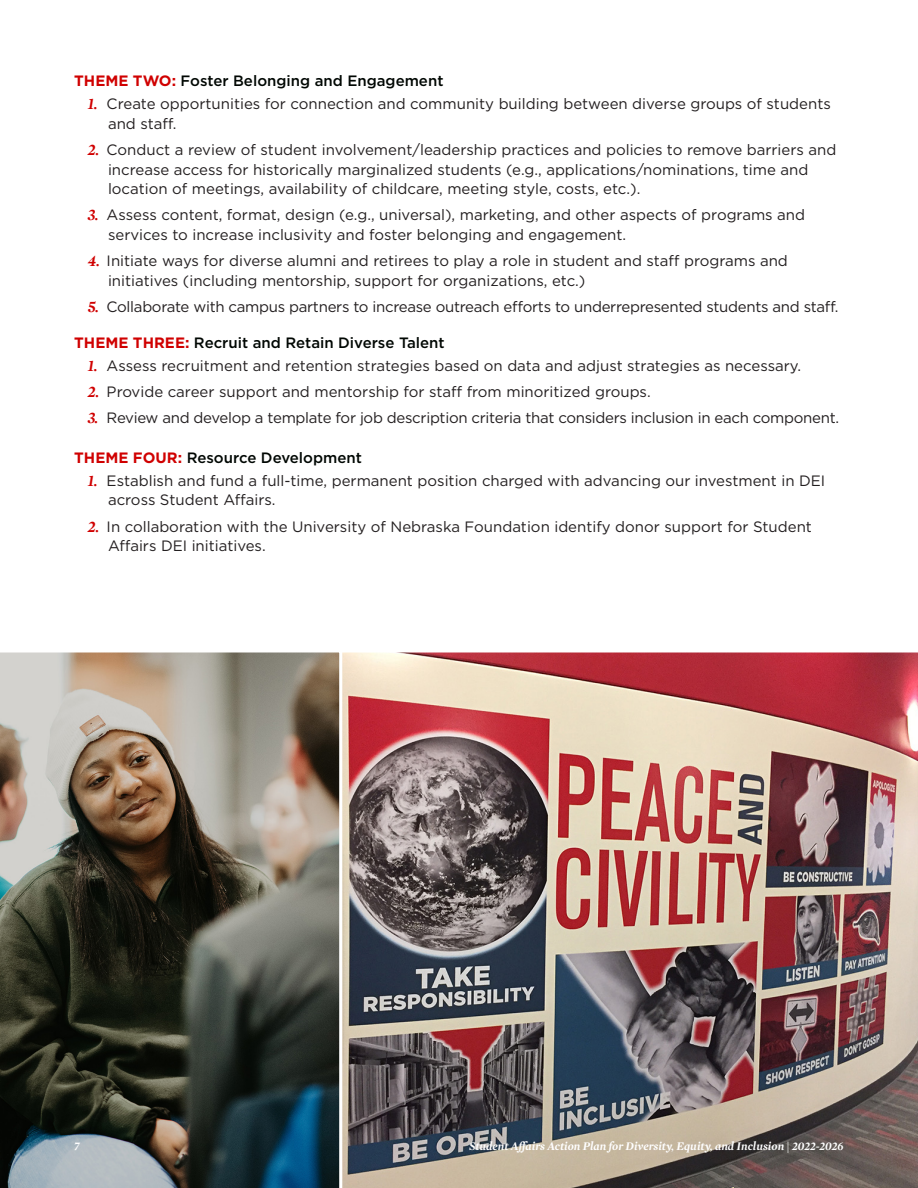
<style>
.page{position:relative;width:918px;height:1188px;background:#fff}
.page>*{position:absolute;margin:0;border:0;box-sizing:border-box;transform-origin:0 0}
.t1{font:15px/19.5px "Gotham";color:#231f20}
.t2{font:15px "Gotham";letter-spacing:-.02em;color:#231f20}
.t3{font:500 15px "Gotham";color:#010703}
.Page_Number{font:italic 700 12px "Mercury Display";color:#fff}
.s1{font-weight:700;color:#d00000}
.s2{font-family:"Mercury Display";font-weight:700;font-style:italic;font-size:16.5px;color:#d00000}
</style>
<div class="page">
<img style="left:342px;top:652px;width:576px;height:536px">
<img style="left:0;top:652px;width:340px;height:536px">
<h3 class="t3" style="left:74px;top:71px;width:371px"><span class="s1">THEME TWO:</span> Foster Belonging and Engagement</h3>
<p class="t1" style="left:108px;top:94px;width:724px;text-indent:-20px"><span class="s2">1.</span> Create opportunities for connection and community building between diverse groups of students and staff.</p>
<p class="t1" style="left:108px;top:140px;width:730px;text-indent:-20px"><span class="s2">2.</span> Conduct a review of student involvement/leadership practices and policies to remove barriers and increase access for historically marginalized students (e.g., applications/nominations, time and location of meetings, availability of childcare, meeting style, costs, etc.).</p>
<p class="t1" style="left:108px;top:205px;width:699px;text-indent:-20px"><span class="s2">3.</span> Assess content, format, design (e.g., universal), marketing, and other aspects of programs and services to increase inclusivity and foster belonging and engagement.</p>
<p class="t1" style="left:108px;top:251px;width:681px;text-indent:-20px"><span class="s2">4.</span> Initiate ways for diverse alumni and retirees to play a role in student and staff programs and initiatives (including mentorship, support for organizations, etc.)</p>
<p class="t2" style="left:88px;top:297px;width:752px"><span class="s2">5.</span> Collaborate with campus partners to increase outreach efforts to underrepresented students and staff.</p>
<h3 class="t3" style="left:74px;top:333px;width:372px"><span class="s1">THEME THREE:</span> Recruit and Retain Diverse Talent</h3>
<p class="t1" style="left:88px;top:355px;width:715px"><span class="s2">1.</span> Assess recruitment and retention strategies based on data and adjust strategies as necessary.</p>
<p class="t1" style="left:88px;top:382px;width:565px"><span class="s2">2.</span> Provide career support and mentorship for staff from minoritized groups.</p>
<p class="t2" style="left:88px;top:408px;width:753px"><span class="s2">3.</span> Review and develop a template for job description criteria that considers inclusion in each component.</p>
<h3 class="t3" style="left:74px;top:448px;width:289px"><span class="s1">THEME FOUR:</span> Resource Development</h3>
<p class="t1" style="left:108px;top:470px;width:719px;text-indent:-20px"><span class="s2">1.</span> Establish and fund a full-time, permanent position charged with advancing our investment in DEI across Student Affairs.</p>
<p class="t1" style="left:108px;top:516px;width:705px;text-indent:-20px"><span class="s2">2.</span> In collaboration with the University of Nebraska Foundation identify donor support for Student<br>Affairs DEI initiatives.</p>
<p class="Page_Number" style="left:74px;top:1138px;width:7px">7</p>
<p class="Page_Number" style="left:469px;top:1138px;width:376px">Student Affairs Action Plan for Diversity, Equity, and Inclusion | 2022-2026</p>
</div>
